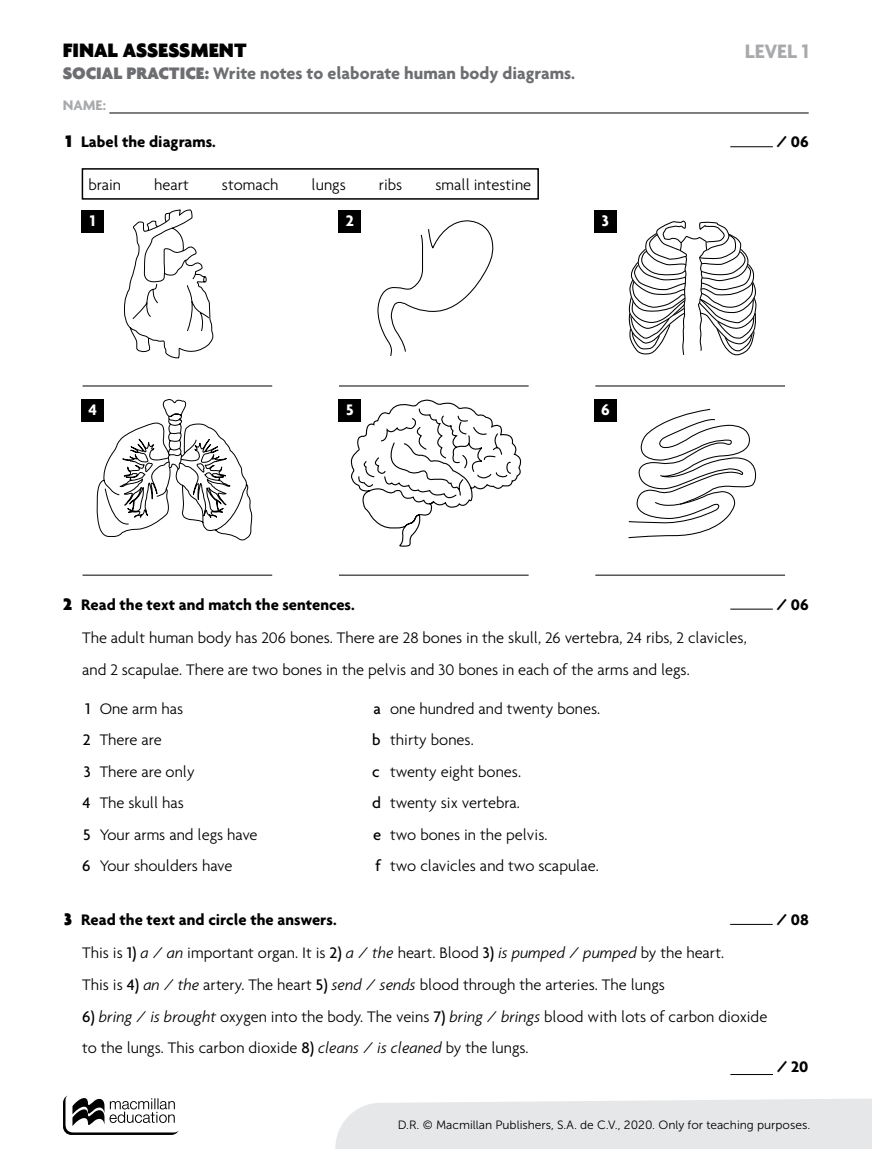
<style>
.page{position:relative;width:872px;height:1149px;background:#fff}
.page>*{position:absolute;margin:0;border:0;box-sizing:border-box;transform-origin:0 0}
.t1{font:900 21px "Agenda";color:#000}
.t2{font:700 21px "Agenda";color:#a7a9ac}
.t3{font:700 18px "Agenda";color:#6d6e71}
.t4{font:300 16.5px/31.5px "Agenda";color:#000}
.t5{font:700 16.5px "Agenda";color:#000}
.t6{font:700 16.5px "Agenda";color:#fff}
.t7{font:700 15px "Agenda";color:#a7a9ac}
.t8{font:12px "Museo Sans 300";color:#000}
.s1{font-weight:900}
.s2{font-weight:900;font-size:18px}
.s3{font-weight:500}
.s4{font-style:italic}
</style>
<div class="page">
<svg style="left:335px;top:1098px;width:537px;height:50px;background:#e7e8e9"></svg>
<svg style="left:63px;top:1094px;width:117px;height:40px"></svg>
<div style="left:65px;top:1091px;width:117px;height:41px;background:#fff;border-radius:8px"></div>
<svg style="left:72px;top:1098px;width:103px;height:28px"></svg>
<div style="left:82px;top:210px;width:22px;height:22px;background:#000"></div>
<hr style="left:109px;top:113px;width:699px;height:1px;background:#000">
<hr style="left:730px;top:146px;width:43px;height:1px;background:#000">
<hr style="left:730px;top:608px;width:43px;height:1px;background:#000">
<hr style="left:730px;top:923px;width:42px;height:1px;background:#000">
<hr style="left:730px;top:1073px;width:43px;height:1px;background:#000">
<div style="left:82px;top:168px;width:457px;height:32px;border:2px solid #000"></div>
<svg style="left:124px;top:209px;width:90px;height:150px"></svg>
<svg style="left:95px;top:399px;width:157px;height:142px"></svg>
<svg style="left:628px;top:220px;width:129px;height:136px"></svg>
<svg style="left:377px;top:220px;width:117px;height:136px"></svg>
<svg style="left:628px;top:408px;width:129px;height:130px"></svg>
<svg style="left:351px;top:400px;width:171px;height:147px"></svg>
<hr style="left:82px;top:385px;width:190px;height:1px;background:#000">
<hr style="left:82px;top:574px;width:190px;height:1px;background:#000">
<hr style="left:339px;top:385px;width:189px;height:1px;background:#000">
<hr style="left:339px;top:574px;width:189px;height:1px;background:#000">
<hr style="left:595px;top:385px;width:190px;height:1px;background:#000">
<hr style="left:595px;top:574px;width:190px;height:1px;background:#000">
<div style="left:339px;top:210px;width:22px;height:22px;background:#000"></div>
<div style="left:594px;top:210px;width:22px;height:22px;background:#000"></div>
<div style="left:82px;top:399px;width:22px;height:22px;background:#000"></div>
<div style="left:339px;top:399px;width:22px;height:22px;background:#000"></div>
<div style="left:594px;top:399px;width:22px;height:22px;background:#000"></div>
<p class="t1" style="left:63px;top:37px;width:185px">FINAL ASSESSMENT</p>
<p class="t3" style="left:63px;top:62px;width:514px"><span class="s1">SOCIAL PRACTICE:</span> Write notes to elaborate human body diagrams.</p>
<p class="t7" style="left:63px;top:96px;width:45px">NAME:</p>
<p class="t5" style="left:66px;top:132px;width:152px"><span class="s2">1</span> Label the diagrams.</p>
<p class="t5" style="left:776px;top:132px;width:34px">/ 06</p>
<p class="t2" style="left:744px;top:38px;width:66px">LEVEL 1</p>
<p class="t4" style="left:88px;top:169px;width:34px">brain</p>
<p class="t4" style="left:154px;top:169px;width:36px">heart</p>
<p class="t4" style="left:222px;top:169px;width:58px">stomach</p>
<p class="t4" style="left:312px;top:169px;width:36px">lungs</p>
<p class="t4" style="left:379px;top:169px;width:25px">ribs</p>
<p class="t4" style="left:435px;top:169px;width:97px">small intestine</p>
<p class="t6" style="left:90px;top:210px;width:7px">1</p>
<p class="t6" style="left:346px;top:210px;width:10px">2</p>
<p class="t6" style="left:602px;top:210px;width:9px">3</p>
<p class="t6" style="left:88px;top:399px;width:10px">4</p>
<p class="t6" style="left:346px;top:399px;width:9px">5</p>
<p class="t6" style="left:601px;top:399px;width:10px">6</p>
<p class="t5" style="left:63px;top:594px;width:293px"><span class="s2">2</span> Read the text and match the sentences.</p>
<p class="t5" style="left:776px;top:594px;width:34px">/ 06</p>
<p class="t4" style="left:82px;top:621px;width:666px">The adult human body has 206 bones. There are 28 bones in the skull, 26 vertebra, 24 ribs, 2 clavicles, and 2 scapulae. There are two bones in the pelvis and 30 bones in each of the arms and legs.</p>
<p class="t4" style="left:82px;top:692px;width:177px"><span class="s3">1</span> One arm has<br><span class="s3">2</span> There are<br><span class="s3">3</span> There are only<br><span class="s3">4</span> The skull has<br><span class="s3">5</span> Your arms and legs have<br><span class="s3">6</span> Your shoulders have</p>
<p class="t4" style="left:372px;top:692px;width:230px"><span class="s3">a</span> one hundred and twenty bones. <span class="s3">b</span> thirty bones.<br><span class="s3">c</span> twenty eight bones.<br><span class="s3">d</span> twenty six vertebra.<br><span class="s3">e</span> two bones in the pelvis.<br><span class="s3">f</span> two clavicles and two scapulae.</p>
<p class="t5" style="left:64px;top:909px;width:274px"><span class="s2">3</span> Read the text and circle the answers.</p>
<p class="t5" style="left:776px;top:909px;width:34px">/ 08</p>
<p class="t4" style="left:82px;top:936px;width:643px">This is <span class="s3">1)</span> <span class="s4">a</span> / <span class="s4">an</span> important organ. It is <span class="s3">2)</span> <span class="s4">a</span> / <span class="s4">the</span> heart. Blood <span class="s3">3)</span> <span class="s4">is pumped</span> / <span class="s4">pumped</span> by the heart.<br>This is <span class="s3">4)</span> <span class="s4">an</span> / <span class="s4">the</span> artery. The heart <span class="s3">5)</span> <span class="s4">send</span> / <span class="s4">sends</span> blood through the arteries. The lungs</p>
<p class="t4" style="left:82px;top:999px;width:686px"><span class="s3">6)</span> <span class="s4">bring</span> / <span class="s4">is brought</span> oxygen into the body. The veins <span class="s3">7)</span> <span class="s4">bring</span> / <span class="s4">brings</span> blood with lots of carbon dioxide to the lungs. This carbon dioxide <span class="s3">8)</span> <span class="s4">cleans</span> / <span class="s4">is cleaned</span> by the lungs.</p>
<p class="t5" style="left:777px;top:1056px;width:33px">/ 20</p>
<p class="t8" style="left:398px;top:1117px;width:414px">D.R. © Macmillan Publishers, S.A. de C.V., 2020. Only for teaching purposes.</p>
</div>
